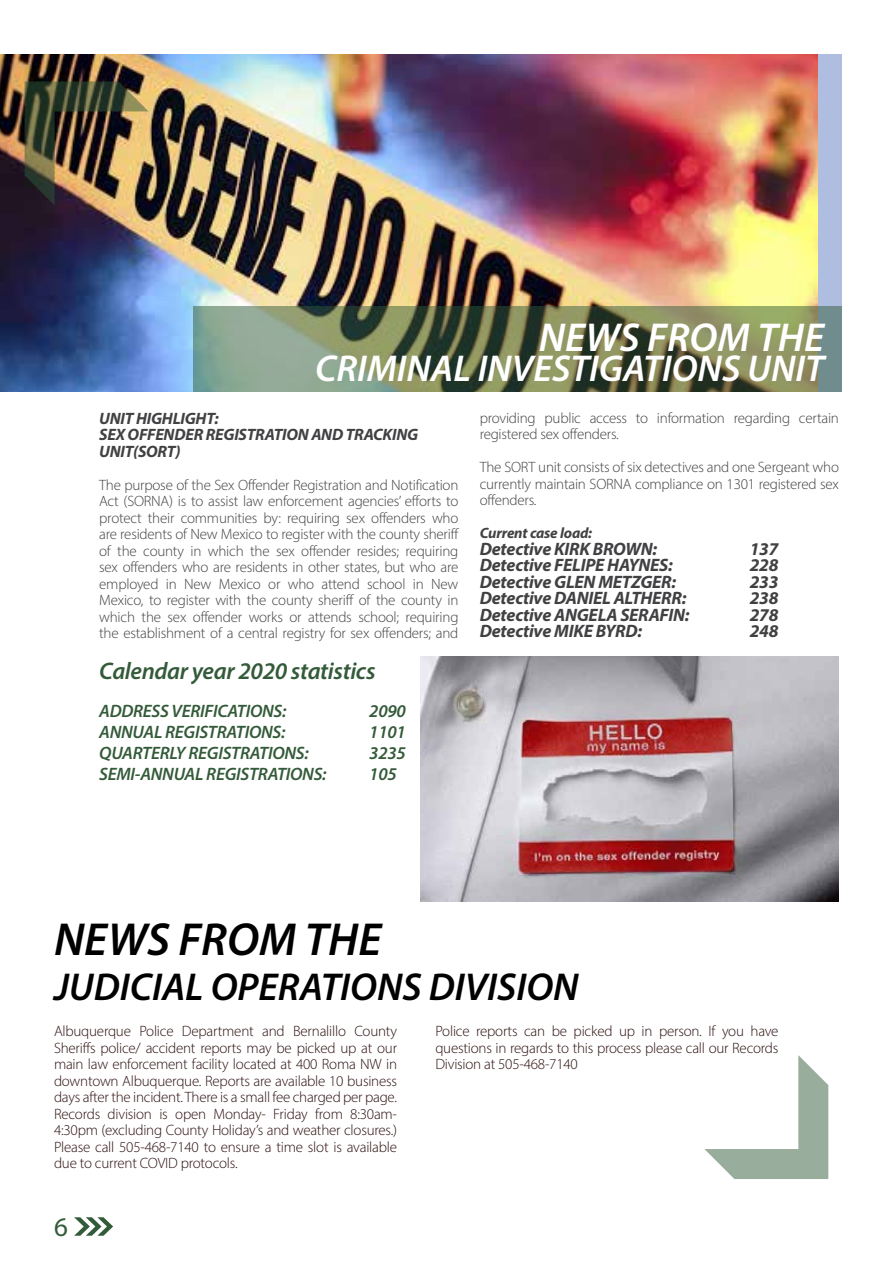
<style>
.page{position:relative;width:893px;height:1263px;background:#fff}
.page>*{position:absolute;margin:0;border:0;box-sizing:border-box;transform-origin:0 0}
.t1{font:italic 600 46.5px "Myriad Pro";color:#000}
.t2{font:italic 600 40.5px "Myriad Pro";color:#fff}
.t3{font:italic 600 39px "Myriad Pro";color:#000}
.t4{font:italic 600 37.5px "Myriad Pro";color:#fff}
.t5{font:27px "Myriad Pro";color:#325b39}
.t6{font:italic 600 24px "Myriad Pro";letter-spacing:-.015em;color:#335a39}
.t7{font:italic 700 18px "Myriad Pro";letter-spacing:-.015em;color:#414042}
.t8{font:italic 600 18px "Myriad Pro";letter-spacing:-.015em;color:#335a39}
.t9{font:italic 700 16.5px/16.5px "Myriad Pro";letter-spacing:-.015em;color:#414042}
.t10{font:300 15px/16.5px "Myriad Pro";letter-spacing:-.015em;color:#414042;text-align:justify}
.t11{font:300 15px/16.5px "Myriad Pro";letter-spacing:-.015em;color:#2c0f0f;text-align:justify}
.t12{font:italic 700 15px "Myriad Pro";letter-spacing:-.015em;color:#414042}
</style>
<div class="page">
<svg style="left:74px;top:1217px;width:39px;height:19px"></svg>
<div style="left:0;top:54px;width:841px;height:337px;background:#afbde1"></div>
<img style="left:0;top:54px;width:818px;height:337px">
<img style="left:25px;top:81px;width:124px;height:124px">
<svg style="left:704px;top:1055px;width:124px;height:124px"></svg>
<svg style="left:193px;top:306px;width:648px;height:85px;background:#727f5e"></svg>
<img style="left:421px;top:656px;width:418px;height:246px">
<h2 class="t2" style="left:539px;top:312px;width:287px">NEWS FROM THE</h2>
<h3 class="t4" style="left:315px;top:345px;width:511px">CRIMINAL INVESTIGATIONS UNIT</h3>
<p class="t9" style="left:99px;top:410px;width:320px">UNIT HIGHLIGHT:<br>SEX OFFENDER REGISTRATION AND TRACKING<br>UNIT(SORT)</p>
<p class="t10" style="left:99px;top:476px;width:361px">The purpose of the Sex Offender Registration and Notification Act (SORNA) is to assist law enforcement agencies’ efforts to protect their communities by: requiring sex offenders who are residents of New Mexico to register with the county sheriff of the county in which the sex offender resides; requiring sex offenders who are residents in other states, but who are employed in New Mexico or who attend school in New Mexico, to register with the county sheriff of the county in which the sex offender works or attends school; requiring the establishment of a central registry for sex offenders; and</p>
<h3 class="t6" style="left:99px;top:656px;width:278px">Calendar year 2020 statistics</h3>
<p class="t8" style="left:99px;top:699px;width:189px">ADDRESS VERIFICATIONS:</p>
<p class="t8" style="left:369px;top:699px;width:38px">2090</p>
<p class="t8" style="left:99px;top:720px;width:188px">ANNUAL REGISTRATIONS:</p>
<p class="t8" style="left:369px;top:720px;width:38px">1101</p>
<p class="t8" style="left:99px;top:741px;width:211px">QUARTERLY REGISTRATIONS:</p>
<p class="t8" style="left:369px;top:741px;width:38px">3235</p>
<p class="t8" style="left:99px;top:762px;width:229px">SEMI-ANNUAL REGISTRATIONS:</p>
<p class="t8" style="left:369px;top:762px;width:29px">105</p>
<p class="t10" style="left:480px;top:409px;width:361px">providing public access to information regarding certain registered sex offenders.</p>
<p class="t10" style="left:480px;top:459px;width:361px">The SORT unit consists of six detectives and one Sergeant who currently maintain SORNA compliance on 1301 registered sex offenders.</p>
<p class="t12" style="left:480px;top:523px;width:114px">Current case load:</p>
<p class="t7" style="left:480px;top:537px;width:179px">Detective KIRK BROWN:</p>
<p class="t7" style="left:750px;top:537px;width:30px">137</p>
<p class="t7" style="left:480px;top:554px;width:194px">Detective FELIPE HAYNES:</p>
<p class="t7" style="left:750px;top:554px;width:30px">228</p>
<p class="t7" style="left:480px;top:570px;width:198px">Detective GLEN METZGER:</p>
<p class="t7" style="left:750px;top:570px;width:30px">233</p>
<p class="t7" style="left:480px;top:587px;width:208px">Detective DANIEL ALTHERR:</p>
<p class="t7" style="left:750px;top:587px;width:30px">238</p>
<p class="t7" style="left:480px;top:603px;width:211px">Detective ANGELA SERAFIN:</p>
<p class="t7" style="left:750px;top:603px;width:30px">278</p>
<p class="t7" style="left:480px;top:620px;width:164px">Detective MIKE BYRD:</p>
<p class="t7" style="left:750px;top:620px;width:30px">248</p>
<h1 class="t1" style="left:54px;top:909px;width:329px">NEWS FROM THE</h1>
<h3 class="t3" style="left:54px;top:962px;width:526px">JUDICIAL OPERATIONS DIVISION</h3>
<p class="t11" style="left:54px;top:1023px;width:345px">Albuquerque Police Department and Bernalillo County Sheriffs police/ accident reports may be picked up at our main law enforcement facility located at 400 Roma NW in downtown Albuquerque. Reports are available 10 business days after the incident. There is a small fee charged per page.<br>Records division is open Monday- Friday from 8:30am-4:30pm (excluding County Holiday’s and weather closures.)<br>Please call 505-468-7140 to ensure a time slot is available due to current COVID protocols.</p>
<p class="t11" style="left:435px;top:1023px;width:345px">Police reports can be picked up in person. If you have questions in regards to this process please call our Records Division at 505-468-7140</p>
<h3 class="t5" style="left:54px;top:1210px;width:15px">6</h3>
</div>
